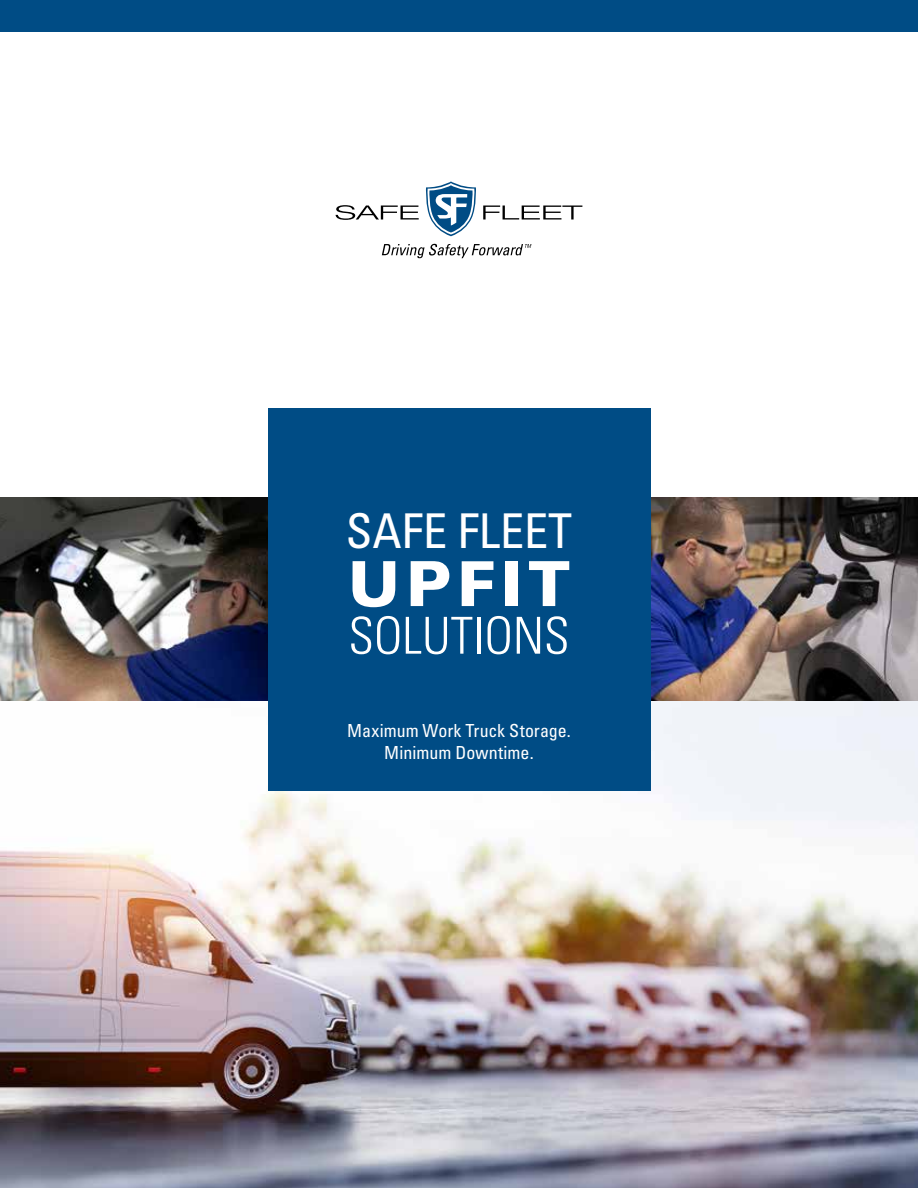
<style>
.page{position:relative;width:918px;height:1188px;background:#fff}
.page>*{position:absolute;margin:0;border:0;box-sizing:border-box;transform-origin:0 0}
.t1{font:900 62.25px "Univers LT Pro 75";letter-spacing:.1em;color:#fff}
.t2{font:300 condensed 51px "Univers LT Pro";color:#fff}
.t3{font:condensed 48px "Univers LT Pro";color:#fff}
.t4{font:condensed 18px/21.6px "Univers LT Pro";color:#fff;text-align:center}
</style>
<div class="page">
<div style="left:0;top:0;width:918px;height:32px;background:#004c85"></div>
<svg style="left:382px;top:244px;width:149px;height:14px"></svg>
<svg style="left:336px;top:205px;width:83px;height:15px"></svg>
<svg style="left:483px;top:206px;width:99px;height:14px"></svg>
<svg style="left:425px;top:181px;width:51px;height:55px"></svg>
<img style="left:0;top:498px;width:268px;height:203px">
<img style="left:650px;top:498px;width:268px;height:203px">
<img style="left:0;top:701px;width:918px;height:487px">
<div style="left:268px;top:408px;width:382px;height:383px;background:#004c85"></div>
<h3 class="t3" style="left:346px;top:501px;width:228px">SAFE FLEET</h3>
<h1 class="t1" style="left:348px;top:540px;width:223px">UPFIT</h1>
<h2 class="t2" style="left:348px;top:601px;width:223px">SOLUTIONS</h2>
<p class="t4" style="left:347px;top:719px;width:225px">Maximum Work Truck Storage.<br>Minimum Downtime.</p>
</div>
